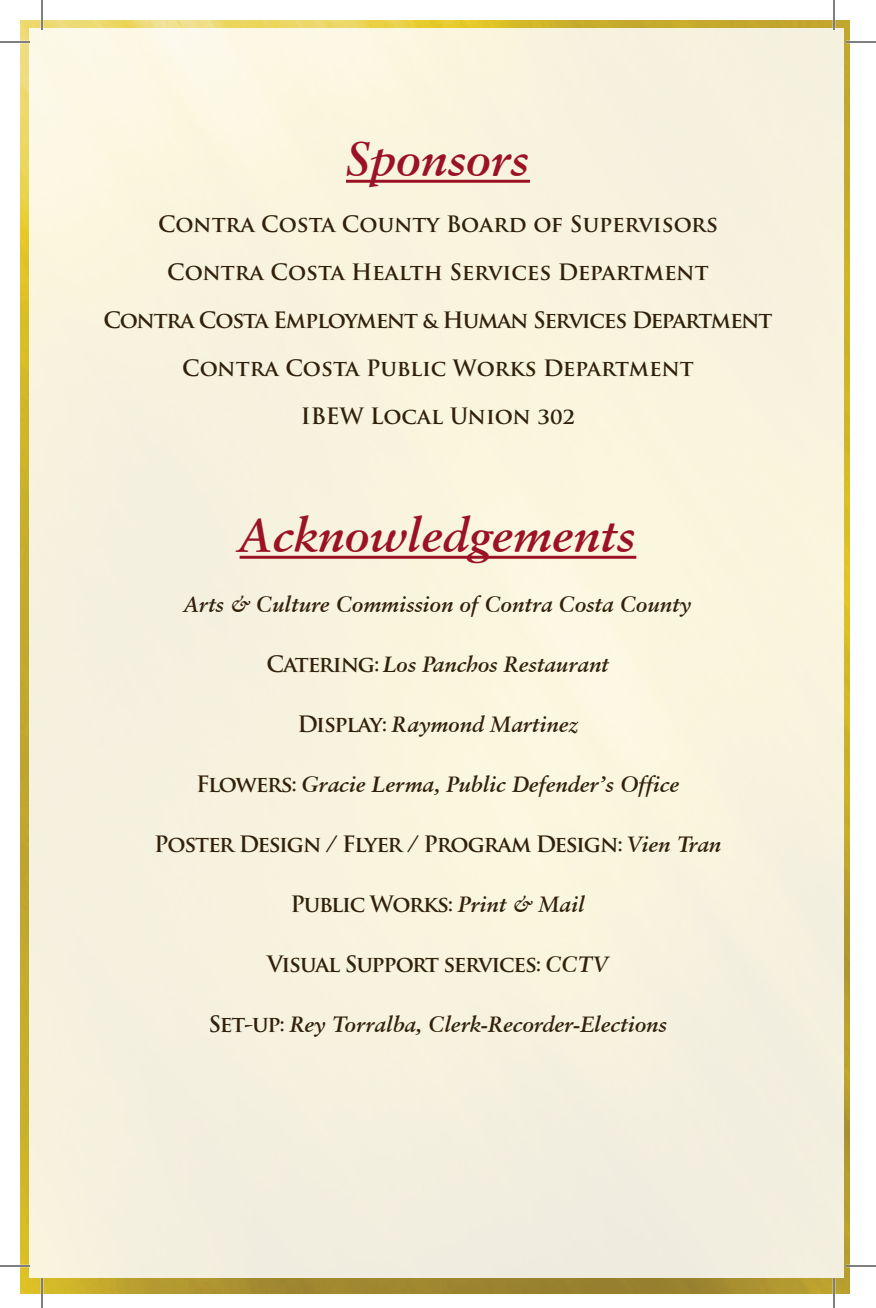
<style>
.page{position:relative;width:876px;height:1308px;background:#fff}
.page>*{position:absolute;margin:0;border:0;box-sizing:border-box;transform-origin:0 0}
.t1{font:italic 700 48px "Classical Garamond BT";color:#9b1224}
.t2{font:italic 700 22px "Classical Garamond BT";color:#31210a}
.t3{font:700 22px/48px "Trajan Pro";letter-spacing:-.02em;color:#31210a;text-align:center}
.t4{font:700 22px "Trajan Pro";letter-spacing:-.04em;color:#31210a}
.s1{font-family:"Trajan Pro";font-style:normal}
.s2{font-family:"Classical Garamond BT";font-style:italic}
</style>
<div class="page">
<img style="left:20px;top:20px;width:830px;height:1273px">
<div style="left:30px;top:28px;width:814px;height:1249px;background:#f7f3de"></div>
<hr style="left:240px;top:556px;width:396px;height:3px;background:#9b1224">
<hr style="left:346px;top:180px;width:184px;height:3px;background:#9b1224">
<hr style="left:0;top:41px;width:30px;height:2px;background:#fff">
<hr style="left:846px;top:41px;width:30px;height:2px;background:#fff">
<hr style="left:0;top:1265px;width:30px;height:2px;background:#fff">
<hr style="left:846px;top:1265px;width:30px;height:2px;background:#fff">
<hr style="left:41px;top:0;width:2px;height:30px;background:#fff">
<hr style="left:41px;top:1278px;width:2px;height:30px;background:#fff">
<hr style="left:833px;top:0;width:2px;height:30px;background:#fff">
<hr style="left:833px;top:1278px;width:2px;height:30px;background:#fff">
<hr style="left:0;top:42px;width:30px;height:1px;background:#000">
<hr style="left:846px;top:42px;width:30px;height:1px;background:#000">
<hr style="left:0;top:1266px;width:30px;height:1px;background:#000">
<hr style="left:846px;top:1266px;width:30px;height:1px;background:#000">
<hr style="left:42px;top:0;width:1px;height:30px;background:#000">
<hr style="left:42px;top:1278px;width:1px;height:30px;background:#000">
<hr style="left:834px;top:0;width:1px;height:30px;background:#000">
<hr style="left:834px;top:1278px;width:1px;height:30px;background:#000">
<h1 class="t1" style="left:346px;top:129px;width:185px">Sponsors</h1>
<p class="t3" style="left:103px;top:201px;width:671px">Contra Costa County Board of Supervisors<br>Contra Costa Health Services Department<br>Contra Costa Employment &amp; Human Services Department Contra Costa Public Works Department<br>IBEW Local Union 302</p>
<h1 class="t1" style="left:240px;top:505px;width:398px">Acknowledgements</h1>
<p class="t2" style="left:184px;top:590px;width:509px">Arts &amp; Culture Commission of Contra Costa County</p>
<p class="t2" style="left:266px;top:650px;width:345px"><span class="s1">Catering:</span> Los Panchos Restaurant</p>
<p class="t2" style="left:298px;top:710px;width:282px"><span class="s1">Display:</span> Raymond Martinez</p>
<p class="t2" style="left:196px;top:770px;width:485px"><span class="s1">Flowers:</span> Gracie Lerma, Public Defender’s Office</p>
<p class="t4" style="left:154px;top:830px;width:569px">Poster Design / Flyer / Program Design: <span class="s2">Vien Tran</span></p>
<p class="t4" style="left:291px;top:890px;width:296px">Public Works: <span class="s2">Print &amp; Mail</span></p>
<p class="t4" style="left:267px;top:950px;width:343px">Visual Support services: <span class="s2">CCTV</span></p>
<p class="t2" style="left:209px;top:1010px;width:460px"><span class="s1">Set-up:</span> Rey Torralba, Clerk-Recorder-Elections</p>
</div>
